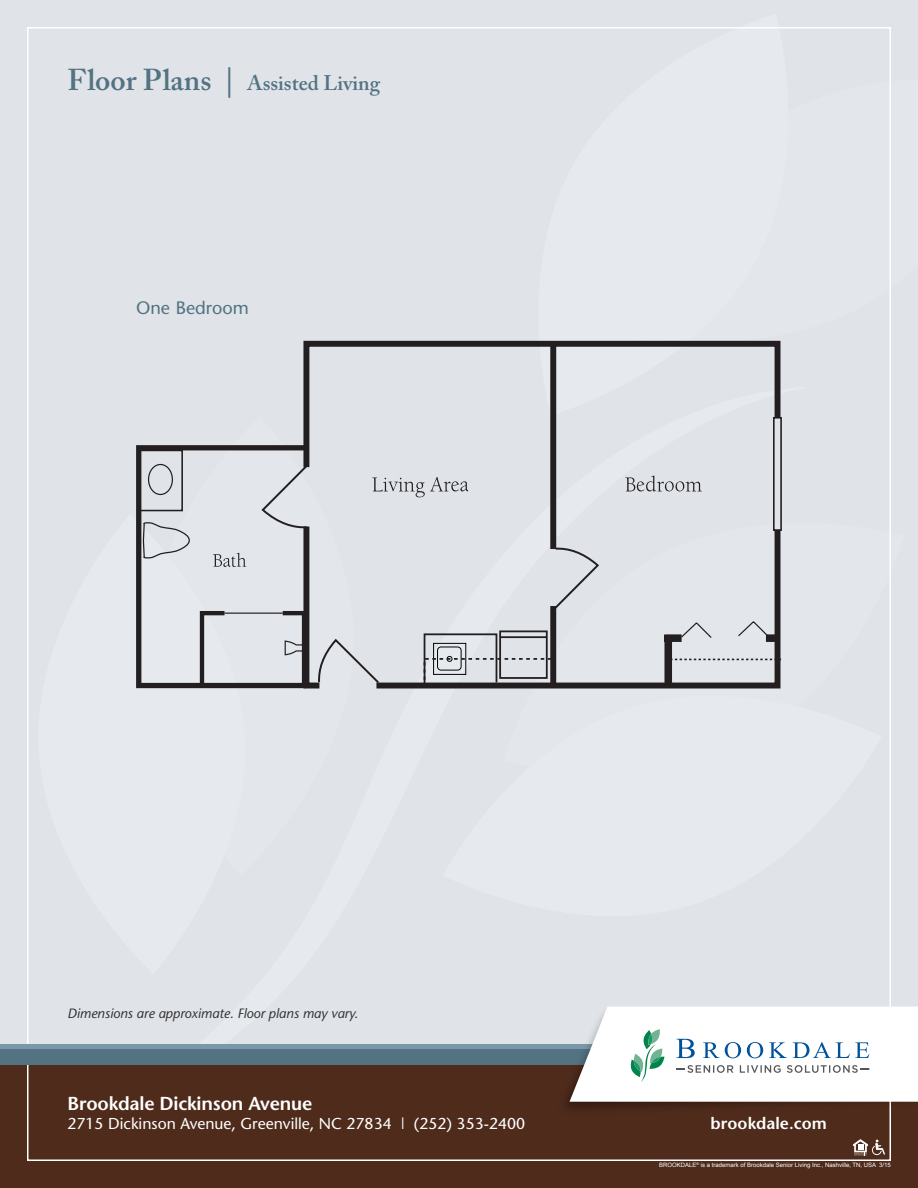
<style>
.page{position:relative;width:918px;height:1188px;background:#e0e4e9}
.page>*{position:absolute;margin:0;border:0;box-sizing:border-box;transform-origin:0 0}
.t1{font:600 21px "Adobe Caslon Pro";color:#537382}
.t2{font:600 18.75px "Stone Sans";letter-spacing:-.01em;color:#fff}
.t3{font:18px "Stone Sans";color:#537382}
.t4{font:600 16.5px "Stone Sans";letter-spacing:.005em;color:#fff}
.t5{font:15.75px "Stone Sans";color:#fff}
.t6{font:italic 13.5px "Stone Sans";color:#323031}
.t7{font:6px "Arial";color:#fff}
.s1{font-size:30px}
</style>
<div class="page">
<div style="left:0;top:1047px;width:918px;height:141px;background:#4f2b1b"></div>
<div style="left:0;top:1047px;width:918px;height:18px;background:#537382"></div>
<div style="left:0;top:1044px;width:918px;height:5px;background:#7b98ab"></div>
<svg style="left:853px;top:1139px;width:32px;height:17px"></svg>
<img style="left:566px;top:986px;width:352px;height:152px">
<svg style="left:570px;top:1007px;width:348px;height:95px"></svg>
<svg style="left:213px;top:553px;width:33px;height:14px"></svg>
<svg style="left:142px;top:470px;width:48px;height:89px"></svg>
<div style="left:148px;top:464px;width:25px;height:31px;border:1px solid #231f20;border-radius:50%"></div>
<div style="left:138px;top:450px;width:45px;height:61px;border:2px solid #231f20"></div>
<div style="left:136px;top:445px;width:172px;height:243px;border:5px solid #231f20"></div>
<svg style="left:300px;top:341px;width:482px;height:347px"></svg>
<div style="left:550px;top:606px;width:6px;height:81px;background:#231f20"></div>
<div style="left:550px;top:344px;width:6px;height:205px;background:#231f20"></div>
<svg style="left:261px;top:463px;width:49px;height:66px"></svg>
<svg style="left:423px;top:630px;width:130px;height:58px"></svg>
<svg style="left:317px;top:637px;width:64px;height:48px"></svg>
<svg style="left:680px;top:621px;width:33px;height:18px"></svg>
<div style="left:773px;top:417px;width:9px;height:114px;border:2px solid #231f20"></div>
<svg style="left:198px;top:609px;width:110px;height:79px"></svg>
<svg style="left:670px;top:659px;width:111px;height:1px"></svg>
<p class="t1" style="left:68px;top:70px;width:314px"><span class="s1">Floor Plans |</span> Assisted Living</p>
<p class="t3" style="left:136px;top:296px;width:114px">One Bedroom</p>
<h3 class="t6" style="left:68px;top:1005px;width:292px">Dimensions are approximate. Floor plans may vary.</h3>
<h2 class="t2" style="left:68px;top:1092px;width:246px">Brookdale Dickinson Avenue</h2>
<h3 class="t5" style="left:68px;top:1113px;width:459px">2715 Dickinson Avenue, Greenville, NC 27834 | (252) 353-2400</h3>
<h3 class="t4" style="left:711px;top:1113px;width:118px">brookdale.com</h3>
<p class="t7" style="left:659px;top:1161px;width:233px">BROOKDALE<sup>®</sup> is a trademark of Brookdale Senior Living Inc., Nashville, TN, USA 3/15</p>
</div>
